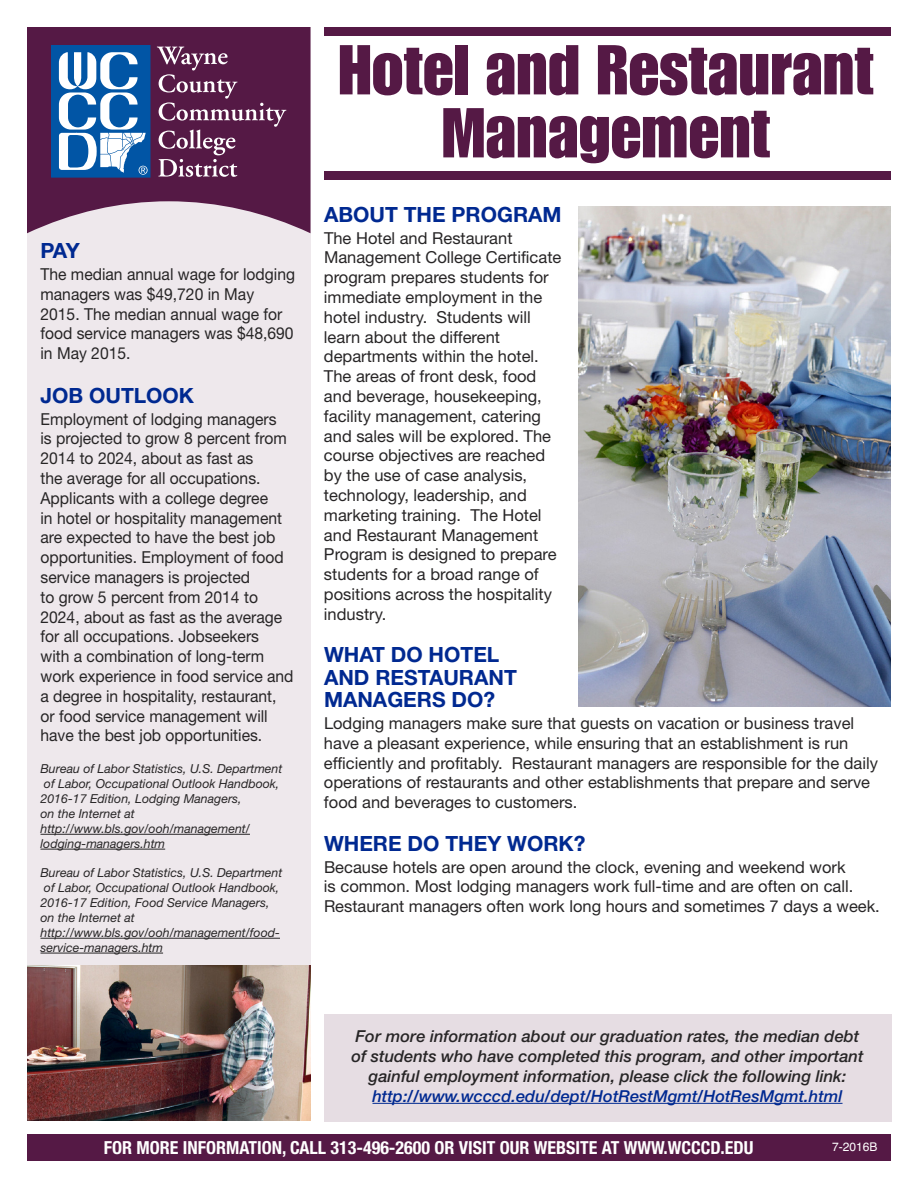
<style>
.page{position:relative;width:918px;height:1188px;background:#fff}
.page>*{position:absolute;margin:0;border:0;box-sizing:border-box;transform-origin:0 0}
.t1{font:69px/63px "Impact";color:#551945;text-align:center}
.t2{font:700 21px/22.5px "Helvetica Neue";color:#002991}
.t3{font:700 condensed 18px "Helvetica Neue";color:#fff}
.t4{font:16.5px/19.8px "Helvetica Neue";color:#272526}
.t5{font:16.5px/19.8px "Helvetica Neue";color:#272526;scale:.95 1}
.t6{font:italic 500 16.5px/19.8px "Helvetica Neue";color:#272526;text-align:center}
.t7{font:italic 500 16.5px "Helvetica Neue";color:#002991}
.t8{font:italic 12.3px/14.9px "Helvetica Neue";color:#272526}
.t9{font:12px "Helvetica";color:#fff}
</style>
<div class="page">
<div style="left:27px;top:27px;width:283px;height:1093px;background:#eee8ec"></div>
<svg style="left:27px;top:27px;width:283px;height:206px;fill:#551945"></svg>
<div style="left:324px;top:172px;width:567px;height:8px;background:#551945"></div>
<div style="left:27px;top:1134px;width:864px;height:27px;background:#551945"></div>
<div style="left:324px;top:27px;width:567px;height:9px;background:#551945"></div>
<img style="left:27px;top:965px;width:283px;height:156px">
<hr style="left:40px;top:834px;width:210px;height:1px;background:#272526">
<hr style="left:40px;top:849px;width:125px;height:1px;background:#272526">
<hr style="left:40px;top:938px;width:240px;height:1px;background:#272526">
<hr style="left:40px;top:953px;width:123px;height:1px;background:#272526">
<div style="left:52px;top:45px;width:98px;height:132px;background:#0155a5"></div>
<div style="left:51px;top:45px;width:99px;height:133px;border:1px solid #0155a5"></div>
<svg style="left:157px;top:47px;width:129px;height:130px;background:#6c385e"></svg>
<svg style="left:59px;top:52px;width:89px;height:123px"></svg>
<img style="left:579px;top:207px;width:312px;height:500px">
<div style="left:324px;top:1014px;width:567px;height:108px;background:#e6dde3"></div>
<hr style="left:372px;top:1103px;width:471px;height:1px;background:#002991">
<p class="t2" style="left:40px;top:241px;width:41px">PAY</p>
<p class="t5" style="left:41px;top:266px;width:270px">The median annual wage for lodging managers was $49,720 in May<br>2015. The median annual wage for food service managers was $48,690 in May 2015.</p>
<p class="t2" style="left:40px;top:386px;width:155px">JOB OUTLOOK</p>
<p class="t5" style="left:41px;top:410px;width:268px">Employment of lodging managers<br>is projected to grow 8 percent from<br>2014 to 2024, about as fast as<br>the average for all occupations.<br>Applicants with a college degree<br>in hotel or hospitality management are expected to have the best job opportunities. Employment of food service managers is projected<br>to grow 5 percent from 2014 to<br>2024, about as fast as the average for all occupations. Jobseekers<br>with a combination of long-term work experience in food service and a degree in hospitality, restaurant, or food service management will have the best job opportunities.</p>
<p class="t8" style="left:40px;top:763px;width:243px">Bureau of Labor Statistics, U.S. Department of Labor, Occupational Outlook Handbook, 2016-17 Edition, Lodging Managers,<br>on the Internet at http://www.bls.gov/ooh/management/ lodging-managers.htm</p>
<p class="t8" style="left:40px;top:867px;width:243px">Bureau of Labor Statistics, U.S. Department of Labor, Occupational Outlook Handbook, 2016-17 Edition, Food Service Managers, on the Internet at http://www.bls.gov/ooh/management/food&shy;service-managers.htm</p>
<h1 class="t1" style="left:338px;top:41px;width:537px">Hotel and Restaurant<br>Management</h1>
<p class="t2" style="left:324px;top:205px;width:239px">ABOUT THE PROGRAM</p>
<p class="t4" style="left:324px;top:229px;width:239px">The Hotel and Restaurant<br>Management College Certificate program prepares students for immediate employment in the hotel industry. Students will learn about the different departments within the hotel.<br>The areas of front desk, food and beverage, housekeeping, facility management, catering and sales will be explored. The course objectives are reached by the use of case analysis, technology, leadership, and marketing training. The Hotel and Restaurant Management<br>Program is designed to prepare students for a broad range of positions across the hospitality industry.</p>
<p class="t2" style="left:324px;top:645px;width:194px">WHAT DO HOTEL<br>AND RESTAURANT<br>MANAGERS DO?</p>
<p class="t4" style="left:324px;top:715px;width:556px">Lodging managers make sure that guests on vacation or business travel have a pleasant experience, while ensuring that an establishment is run efficiently and profitably. Restaurant managers are responsible for the daily operations of restaurants and other establishments that prepare and serve food and beverages to customers.</p>
<p class="t2" style="left:324px;top:834px;width:263px">WHERE DO THEY WORK?</p>
<p class="t4" style="left:324px;top:858px;width:557px">Because hotels are open around the clock, evening and weekend work<br>is common. Most lodging managers work full-time and are often on call.<br>Restaurant managers often work long hours and sometimes 7 days a week.</p>
<p class="t6" style="left:351px;top:1028px;width:514px">For more information about our graduation rates, the median debt of students who have completed this program, and other important gainful employment information, please click the following link:</p>
<p class="t7" style="left:372px;top:1090px;width:472px">http://www.wcccd.edu/dept/HotRestMgmt/HotResMgmt.html</p>
<p class="t3" style="left:104px;top:1142px;width:651px">FOR MORE INFORMATION, CALL 313-496-2600 OR VISIT OUR WEBSITE AT WWW.WCCCD.EDU</p>
<p class="t9" style="left:832px;top:1140px;width:47px">7-2016B</p>
</div>
